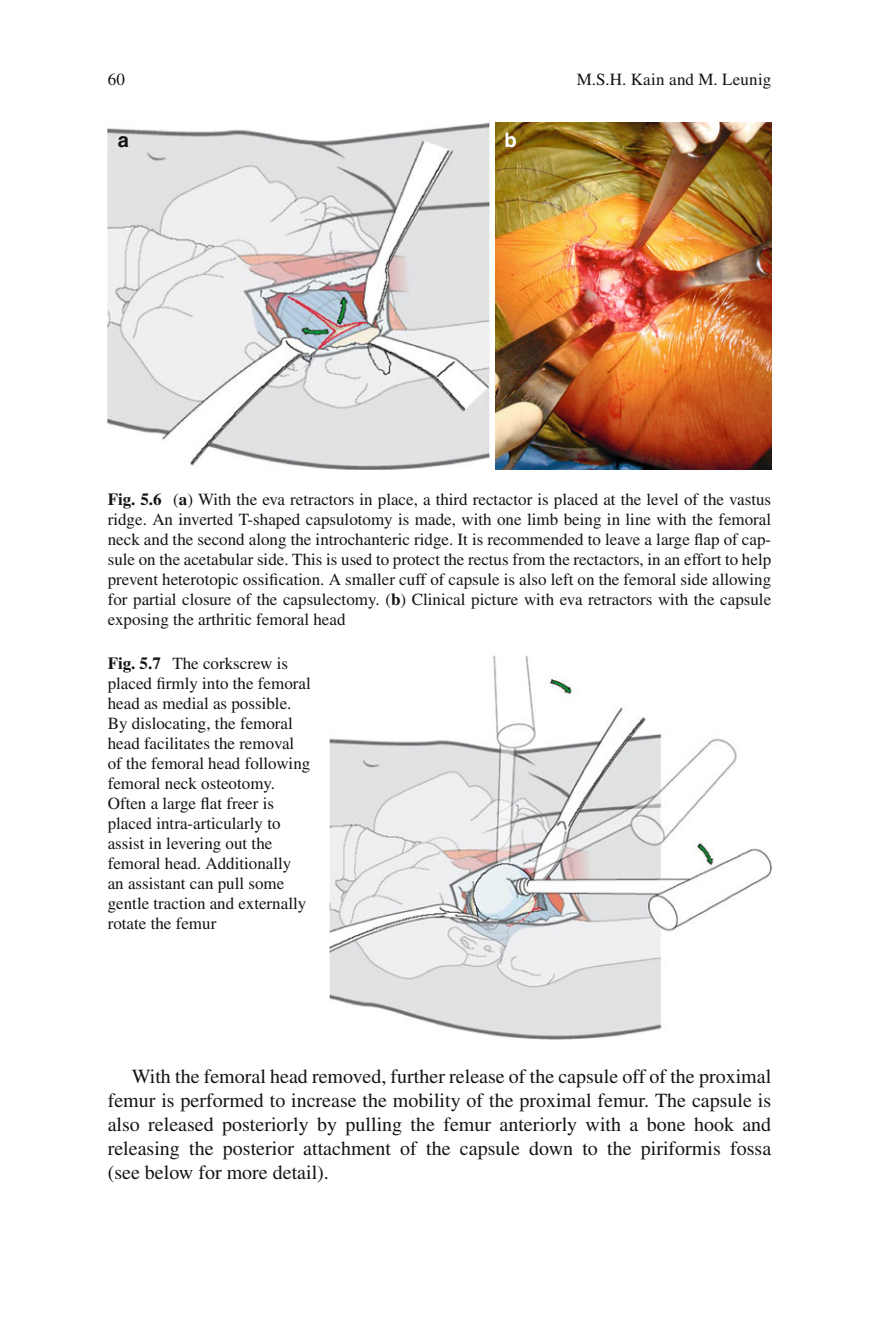
<style>
.page{position:relative;width:879px;height:1333px;background:#fff}
.page>*{position:absolute;margin:0;border:0;box-sizing:border-box;transform-origin:0 0}
.t1{font:20px/24px "Times";color:#131413;text-align:justify}
.t2{font:700 20px "Helvetica";color:#131413}
.t3{font:700 20px "Helvetica";color:#fff}
.t4{font:17px/20px "Times";color:#131413;text-align:justify}
.t5{font:17px "Times";letter-spacing:.02em;color:#131413}
.s1{font-weight:700}
</style>
<div class="page">
<img style="left:108px;top:122px;width:382px;height:347px">
<img style="left:495px;top:122px;width:276px;height:347px">
<img style="left:329px;top:655px;width:442px;height:384px">
<p class="t4" style="left:108px;top:71px;width:19px">60</p>
<p class="t5" style="left:577px;top:73px;width:196px">M.S.H. Kain and M. Leunig</p>
<p class="t2" style="left:118px;top:133px;width:13px">a</p>
<p class="t3" style="left:504px;top:133px;width:14px">b</p>
<p class="t4" style="left:108px;top:490px;width:665px"><span class="s1">Fig. 5.6</span> ( <span class="s1">a</span> ) With the eva retractors in place, a third rectactor is placed at the level of the vastus ridge. An inverted T-shaped capsulotomy is made, with one limb being in line with the femoral neck and the second along the introchanteric ridge. It is recommended to leave a large fl ap of cap&shy;sule on the acetabular side. This is used to protect the rectus from the rectactors, in an effort to help prevent heterotopic ossi fi cation. A smaller cuff of capsule is also left on the femoral side allowing for partial closure of the capsulectomy. ( <span class="s1">b</span> ) Clinical picture with eva retractors with the capsule exposing the arthritic femoral head</p>
<p class="t4" style="left:108px;top:654px;width:205px;text-align:left"><span class="s1">Fig. 5.7</span> The corkscrew is placed fi rmly into the femoral head as medial as possible.<br>By dislocating, the femoral head facilitates the removal of the femoral head following femoral neck osteotomy.<br>Often a large fl at freer is placed intra-articularly to assist in levering out the femoral head. Additionally an assistant can pull some gentle traction and externally rotate the femur</p>
<p class="t1" style="left:108px;top:1066px;width:665px;text-indent:24px">With the femoral head removed, further release of the capsule off of the proximal femur is performed to increase the mobility of the proximal femur. The capsule is also released posteriorly by pulling the femur anteriorly with a bone hook and releasing the posterior attachment of the capsule down to the piriformis fossa (see below for more detail).</p>
</div>
